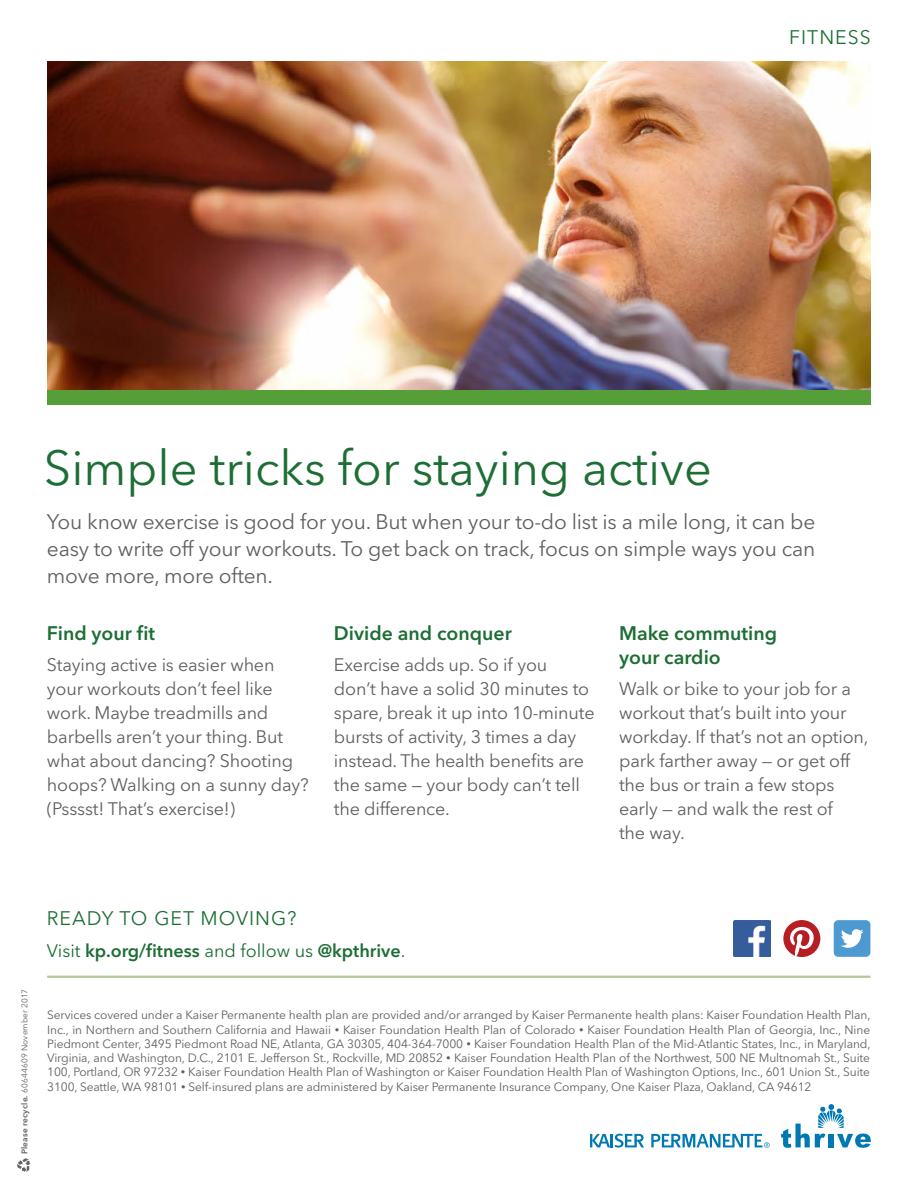
<style>
.page{position:relative;width:918px;height:1188px;background:#fff}
.page>*{position:absolute;margin:0;border:0;box-sizing:border-box;transform-origin:0 0}
.Headline{font:48.75px "Avenir Next LT Pro";color:#1d6e35}
.Intro__paragraph{font:21px/27px "Avenir Next LT Pro";letter-spacing:-.01em;color:#5f6060;text-align:justify}
.Subheads{font:600 19.5px/24px "Avenir Next LT Pro";color:#1d6e35}
.CTA_headline{font:19.5px "Avenir Next LT Pro";letter-spacing:.05em;color:#1d6e35}
.Health_topic{font:19.5px "Avenir Next LT Pro";letter-spacing:.05em;color:#1d6e35}
.Body{font:18px/24px "Avenir Next LT Pro";letter-spacing:-.01em;color:#5f6060}
.CTA{font:600 18px "Avenir Next LT Pro";color:#1d6e35}
.Regions{font:12px/14.2px "Avenir Next LT Pro";letter-spacing:-.01em;color:#5f6060;text-align:justify}
.RecycleSlug{font:8.25px "Avenir Next LT Pro";letter-spacing:.02em;color:#5f6060}
.s1{font-weight:600}
.s2{font-weight:400}
.s3{font-size:9px}
</style>
<div class="page">
<img style="left:47px;top:61px;width:824px;height:329px">
<div style="left:47px;top:390px;width:824px;height:15px;background:#569e37"></div>
<img style="left:734px;top:920px;width:36px;height:36px">
<svg style="left:783px;top:920px;width:37px;height:37px"></svg>
<div style="left:834px;top:920px;width:36px;height:37px;background:#4d9ad2;border-radius:5px"></div>
<svg style="left:841px;top:929px;width:23px;height:19px"></svg>
<hr style="left:47px;top:976px;width:823px;height:2px;background:#b1c994">
<svg style="left:781px;top:1104px;width:90px;height:44px"></svg>
<svg style="left:590px;top:1134px;width:54px;height:14px"></svg>
<svg style="left:651px;top:1134px;width:119px;height:14px"></svg>
<svg style="left:17px;top:1158px;width:14px;height:14px"></svg>
<p class="Health_topic" style="left:789px;top:26px;width:83px">FITNESS</p>
<p class="Headline" style="left:44px;top:439px;width:670px">Simple tricks for staying active</p>
<p class="Intro__paragraph" style="left:47px;top:508px;width:770px">You know exercise is good for you. But when your to-do list is a mile long, it can be easy to write off your workouts. To get back on track, focus on simple ways you can move more, more often.</p>
<p class="Subheads" style="left:47px;top:621px;width:110px">Find your fit</p>
<p class="Body" style="left:47px;top:652px;width:263px">Staying active is easier when your workouts don’t feel like work. Maybe treadmills and barbells aren’t your thing. But what about dancing? Shooting hoops? Walking on a sunny day? (Psssst! That’s exercise!)</p>
<p class="Subheads" style="left:334px;top:621px;width:179px">Divide and conquer</p>
<p class="Body" style="left:334px;top:652px;width:262px">Exercise adds up. So if you<br>don’t have a solid 30 minutes to spare, break it up into 10-minute bursts of activity, 3 times a day instead. The health benefits are the same — your body can’t tell the difference.</p>
<p class="Subheads" style="left:619px;top:621px;width:159px">Make commuting your cardio</p>
<p class="Body" style="left:619px;top:676px;width:251px">Walk or bike to your job for a workout that’s built into your workday. If that’s not an option, park farther away — or get off the bus or train a few stops early — and walk the rest of<br>the way.</p>
<p class="RecycleSlug" style="left:20px;top:1154px;width:167px;rotate:-90deg"><span class="s1">Please recycle.</span> 60644609 November 2017</p>
<p class="CTA_headline" style="left:47px;top:906px;width:251px">READY TO GET MOVING?</p>
<p class="CTA" style="left:47px;top:940px;width:360px"><span class="s2">Visit</span> kp.org/fitness <span class="s2">and follow us</span> @kpthrive<span class="s2">.</span></p>
<p class="Regions" style="left:47px;top:1008px;width:825px">Services covered under a Kaiser Permanente health plan are provided and/or arranged by Kaiser Permanente health plans: Kaiser Foundation Health Plan, Inc., in Northern and Southern California and Hawaii <span class="s3">•</span> Kaiser Foundation Health Plan of Colorado <span class="s3">•</span> Kaiser Foundation Health Plan of Georgia, Inc., Nine Piedmont Center, 3495 Piedmont Road NE, Atlanta, GA 30305, 404-364-7000 <span class="s3">•</span> Kaiser Foundation Health Plan of the Mid-Atlantic States, Inc., in Maryland, Virginia, and Washington, D.C., 2101 E. Jefferson St., Rockville, MD 20852 <span class="s3">•</span> Kaiser Foundation Health Plan of the Northwest, 500 NE Multnomah St., Suite 100, Portland, OR 97232 <span class="s3">•</span> Kaiser Foundation Health Plan of Washington or Kaiser Foundation Health Plan of Washington Options, Inc., 601 Union St., Suite 3100, Seattle, WA 98101 <span class="s3">•</span> Self-insured plans are administered by Kaiser Permanente Insurance Company, One Kaiser Plaza, Oakland, CA 94612</p>
</div>
